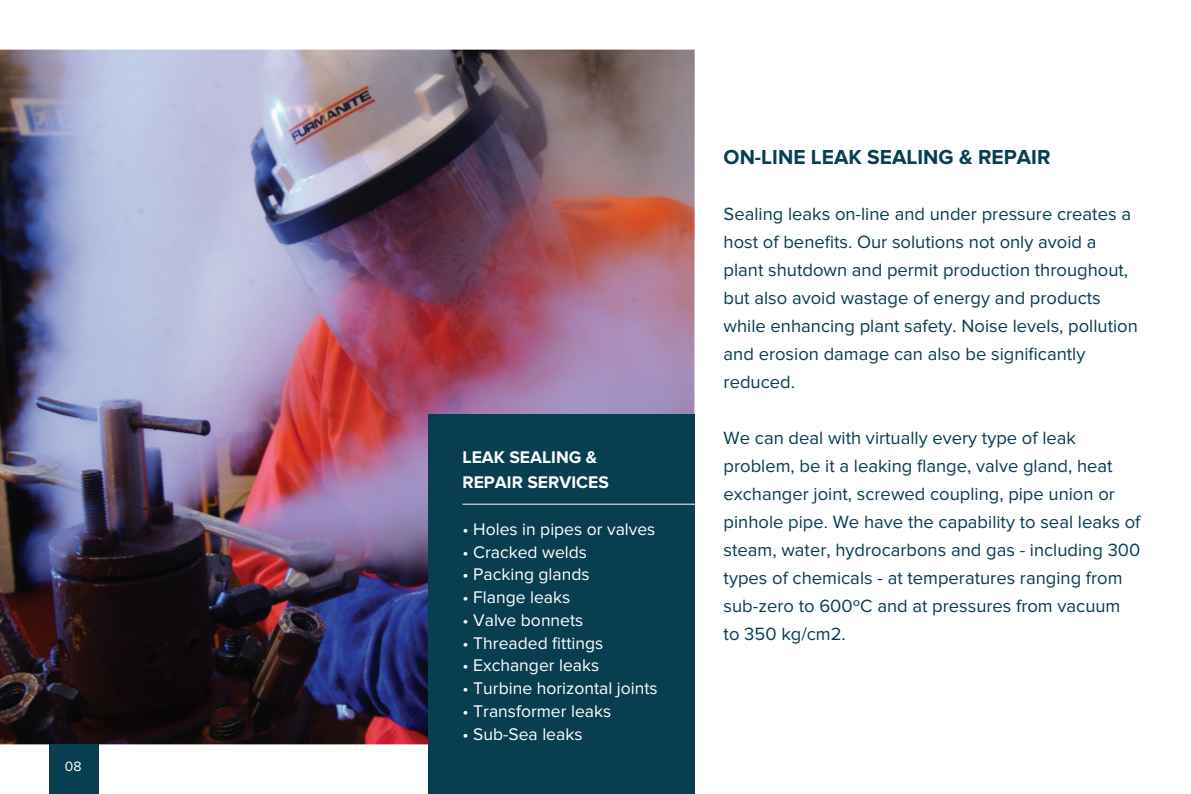
<style>
.page{position:relative;width:1191px;height:794px;background:#fff}
.page>*{position:absolute;margin:0;border:0;box-sizing:border-box;transform-origin:0 0}
.t1{font:700 21px "Proxima Nova";color:#093d50}
.t2{font:18.38px/28px "Proxima Nova";color:#093d50}
.t3{font:17.5px "Proxima Nova";color:#fff}
.t4{font:700 17.5px/24.5px "Proxima Nova";color:#fff}
.t5{font:14px "Proxima Nova";color:#fff}
</style>
<div class="page">
<img style="left:0;top:50px;width:694px;height:694px">
<div style="left:428px;top:414px;width:266px;height:380px;background:#093d50"></div>
<hr style="left:462px;top:504px;width:233px;height:1px;background:#fff">
<div style="left:49px;top:744px;width:50px;height:50px;background:#093d50"></div>
<p class="t5" style="left:65px;top:758px;width:18px">08</p>
<p class="t4" style="left:462px;top:445px;width:148px">LEAK SEALING &amp;<br>REPAIR SERVICES</p>
<p class="t3" style="left:462px;top:519px;width:194px">• Holes in pipes or valves</p>
<p class="t3" style="left:462px;top:541px;width:126px">• Cracked welds</p>
<p class="t3" style="left:462px;top:564px;width:129px">• Packing glands</p>
<p class="t3" style="left:462px;top:587px;width:109px">• Flange leaks</p>
<p class="t3" style="left:462px;top:610px;width:122px">• Valve bonnets</p>
<p class="t3" style="left:462px;top:632px;width:142px">• Threaded fittings</p>
<p class="t3" style="left:462px;top:655px;width:138px">• Exchanger leaks</p>
<p class="t3" style="left:462px;top:678px;width:197px">• Turbine horizontal joints</p>
<p class="t3" style="left:462px;top:701px;width:150px">• Transformer leaks</p>
<p class="t3" style="left:462px;top:723px;width:121px">• Sub-Sea leaks</p>
<p class="t1" style="left:723px;top:145px;width:328px">ON-LINE LEAK SEALING &amp; REPAIR</p>
<p class="t2" style="left:723px;top:200px;width:416px">Sealing leaks on-line and under pressure creates a host of benefits. Our solutions not only avoid a plant shutdown and permit production throughout, but also avoid wastage of energy and products while enhancing plant safety. Noise levels, pollution and erosion damage can also be significantly reduced.</p>
<p class="t2" style="left:723px;top:424px;width:418px">We can deal with virtually every type of leak problem, be it a leaking flange, valve gland, heat exchanger joint, screwed coupling, pipe union or pinhole pipe. We have the capability to seal leaks of steam, water, hydrocarbons and gas - including 300 types of chemicals - at temperatures ranging from sub-zero to 600ºC and at pressures from vacuum to 350 kg/cm2.</p>
</div>
